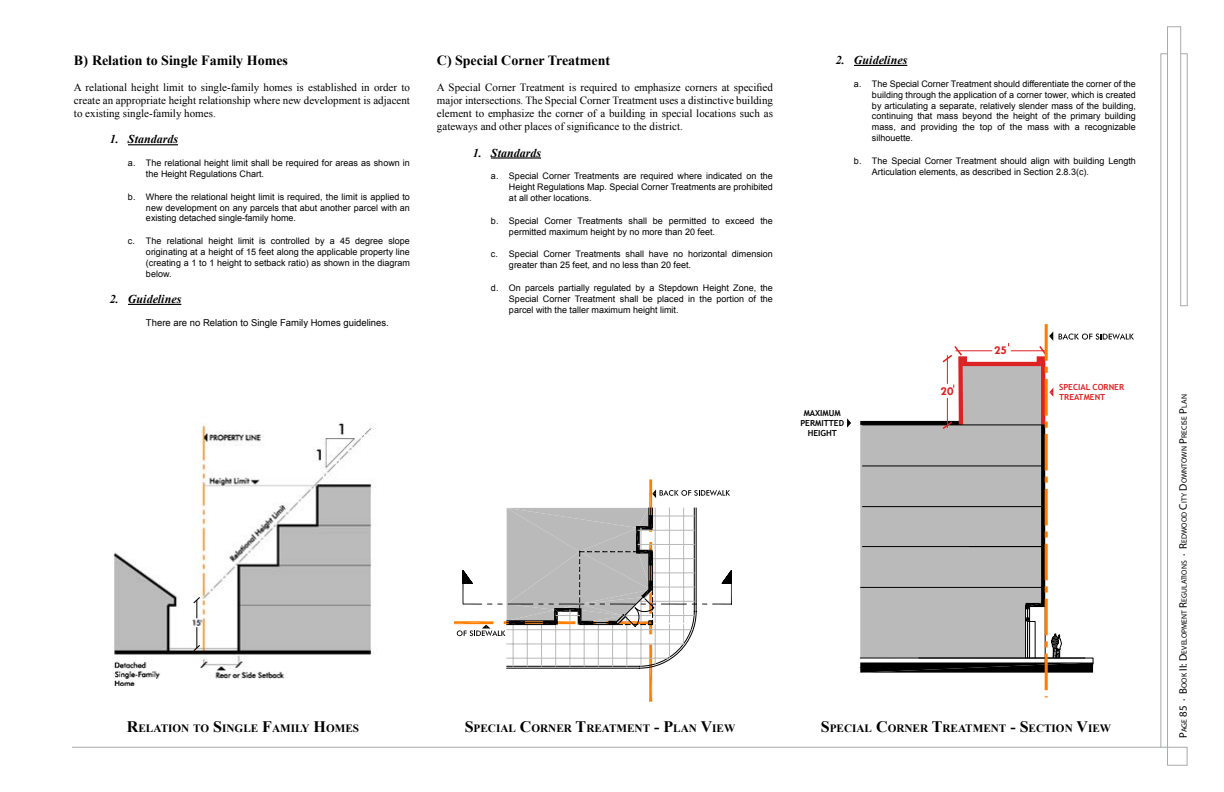
<style>
.page{position:relative;width:1224px;height:792px;background:#fff}
.page>*{position:absolute;margin:0;border:0;box-sizing:border-box;transform-origin:0 0}
.t1{font:700 14px "Times New Roman";color:#000}
.t2{font:700 12.2px "Tw Cen";color:#dd2223}
.t3{font:italic 700 12px "Times New Roman";color:#000}
.t4{font:700 11.2px "Times New Roman";color:#000}
.t5{font:11px/13.2px "Times New Roman";color:#000;text-align:justify}
.t6{font:9.5px "Arial";color:#000}
.t7{font:9px/10.8px "Arial";color:#000;text-align:justify}
.t8{font:700 8.4px/10px "Trebuchet MS";color:#000;text-align:center}
.t9{font:700 8.4px/10px "Trebuchet MS";color:#dd2223}
.t10{font:7.7px "Myriad Pro";color:#000}
.s1{font-size:16px}
.s2{font-size:11px}
</style>
<div class="page">
<hr style="left:1167px;top:27px;width:1px;height:738px;background:#a7a9ac">
<svg style="left:1167px;top:26px;width:14px;height:1px"></svg>
<hr style="left:1180px;top:27px;width:1px;height:279px;background:#a7a9ac">
<hr style="left:1187px;top:54px;width:1px;height:252px;background:#a7a9ac">
<hr style="left:1161px;top:54px;width:1px;height:693px;background:#a7a9ac">
<hr style="left:72px;top:747px;width:1089px;height:1px;background:#a7a9ac">
<svg style="left:1161px;top:747px;width:27px;height:19px"></svg>
<hr style="left:854px;top:65px;width:53px;height:1px;background:#000">
<hr style="left:491px;top:157px;width:50px;height:2px;background:#000">
<hr style="left:128px;top:144px;width:50px;height:1px;background:#000">
<hr style="left:128px;top:304px;width:53px;height:1px;background:#000">
<svg style="left:454px;top:480px;width:278px;height:222px"></svg>
<img style="left:112px;top:422px;width:264px;height:264px">
<svg style="left:192px;top:596px;width:9px;height:22px"></svg>
<svg style="left:192px;top:627px;width:9px;height:25px"></svg>
<svg style="left:847px;top:418px;width:4px;height:10px"></svg>
<svg style="left:860px;top:324px;width:274px;height:373px"></svg>
<h1 class="t1" style="left:74px;top:51px;width:216px">B) Relation to Single Family Homes</h1>
<p class="t5" style="left:74px;top:80px;width:338px">A relational height limit to single-family homes is established in order to create an appropriate height relationship where new development is adjacent to existing single-family homes.</p>
<h3 class="t3" style="left:110px;top:131px;width:70px">1. Standards</h3>
<p class="t7" style="left:146px;top:158px;width:265px;text-indent:-18px">a. The relational height limit shall be required for areas as shown in the Height Regulations Chart.</p>
<p class="t7" style="left:146px;top:191px;width:266px;text-indent:-18px">b. Where the relational height limit is required, the limit is applied to new development on any parcels that abut another parcel with an existing detached single-family home.</p>
<p class="t7" style="left:146px;top:236px;width:266px;text-indent:-18px">c. The relational height limit is controlled by a 45 degree slope originating at a height of 15 feet along the applicable property line (creating a 1 to 1 height to setback ratio) as shown in the diagram below.</p>
<h3 class="t3" style="left:110px;top:291px;width:73px">2. Guidelines</h3>
<p class="t6" style="left:146px;top:317px;width:244px">There are no Relation to Single Family Homes guidelines.</p>
<h1 class="t1" style="left:437px;top:51px;width:175px">C) Special Corner Treatment</h1>
<p class="t5" style="left:437px;top:80px;width:338px">A Special Corner Treatment is required to emphasize corners at specified major intersections. The Special Corner Treatment uses a distinctive building element to emphasize the corner of a building in special locations such as gateways and other places of significance to the district.</p>
<h3 class="t3" style="left:473px;top:144px;width:70px">1. Standards</h3>
<p class="t7" style="left:509px;top:171px;width:265px;text-indent:-18px">a. Special Corner Treatments are required where indicated on the Height Regulations Map. Special Corner Treatments are prohibited at all other locations.</p>
<p class="t7" style="left:509px;top:215px;width:265px;text-indent:-18px">b. Special Corner Treatments shall be permitted to exceed the permitted maximum height by no more than 20 feet.</p>
<p class="t7" style="left:509px;top:249px;width:265px;text-indent:-18px">c. Special Corner Treatments shall have no horizontal dimension greater than 25 feet, and no less than 20 feet.</p>
<p class="t7" style="left:509px;top:283px;width:265px;text-indent:-18px">d. On parcels partially regulated by a Stepdown Height Zone, the Special Corner Treatment shall be placed in the portion of the parcel with the taller maximum height limit.</p>
<h3 class="t3" style="left:836px;top:52px;width:73px">2. Guidelines</h3>
<p class="t7" style="left:872px;top:78px;width:266px;text-indent:-18px">a. The Special Corner Treatment should differentiate the corner of the building through the application of a corner tower, which is created by articulating a separate, relatively slender mass of the building, continuing that mass beyond the height of the primary building mass, and providing the top of the mass with a recognizable silhouette.</p>
<p class="t7" style="left:872px;top:155px;width:265px;text-indent:-18px">b. The Special Corner Treatment should align with building Length<br>Articulation elements, as described in Section 2.8.3(c).</p>
<p class="t8" style="left:800px;top:408px;width:45px">MAXIMUM<br>PERMITTED<br>HEIGHT</p>
<h2 class="t2" style="left:941px;top:384px;width:14px">20</h2>
<h2 class="t2" style="left:994px;top:343px;width:14px">25</h2>
<p class="t9" style="left:1059px;top:382px;width:67px">SPECIAL CORNER<br>TREATMENT</p>
<p class="t4" style="left:127px;top:720px;width:234px"><span class="s1">R</span>ELATION TO <span class="s1">S</span>INGLE <span class="s1">F</span>AMILY <span class="s1">H</span>OMES</p>
<p class="t4" style="left:465px;top:720px;width:272px"><span class="s1">S</span>PECIAL <span class="s1">C</span>ORNER <span class="s1">T</span>REATMENT <span class="s1">- P</span>LAN <span class="s1">V</span>IEW</p>
<p class="t4" style="left:821px;top:720px;width:292px"><span class="s1">S</span>PECIAL <span class="s1">C</span>ORNER <span class="s1">T</span>REATMENT <span class="s1">- S</span>ECTION <span class="s1">V</span>IEW</p>
<p class="t10" style="left:1180px;top:738px;width:345px;rotate:-90deg"><span class="s2">P</span>age <span class="s2">85 </span><sup>.</sup> <span class="s2">B</span>ook <span class="s2">II: D</span>evelopment <span class="s2">R</span>egulations <sup>.</sup> <span class="s2">R</span>edwood <span class="s2">C</span>ity <span class="s2">D</span>owntown <span class="s2">P</span>recise <span class="s2">P</span>lan</p>
</div>
